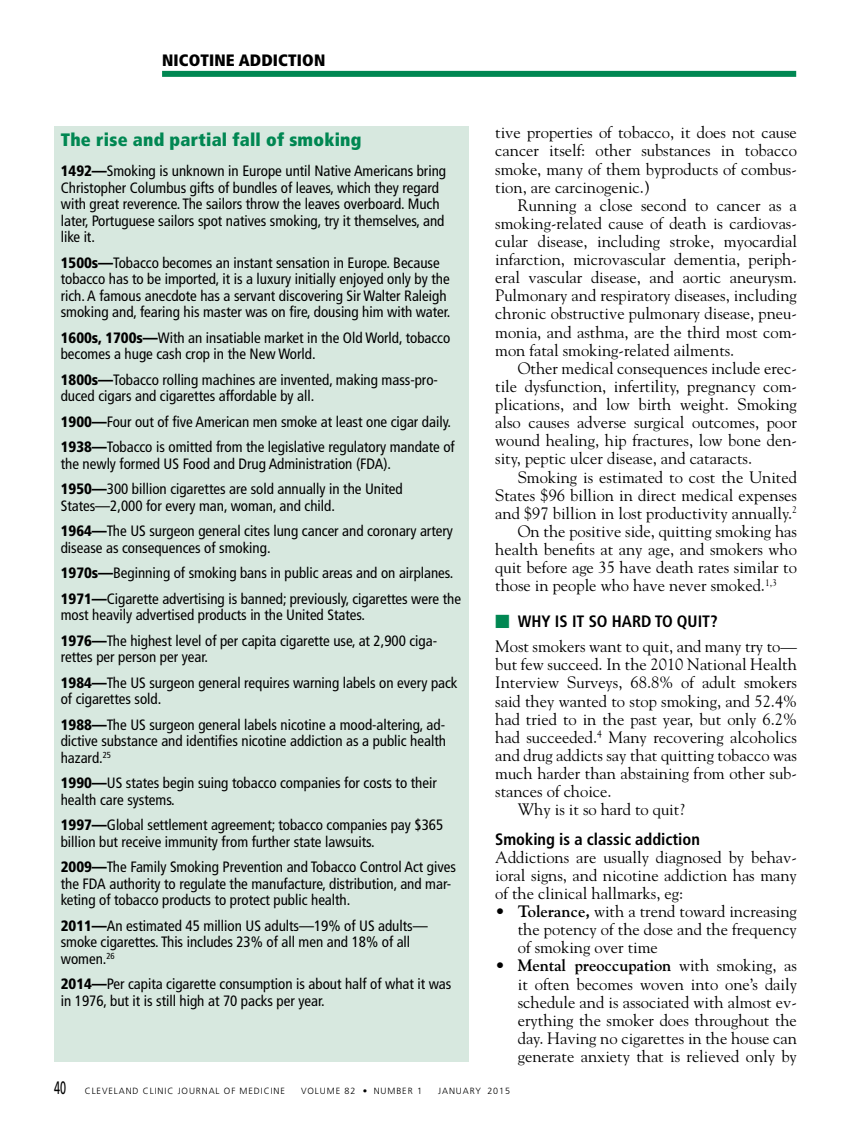
<style>
.page{position:relative;width:851px;height:1134px;background:#fff}
.page>*{position:absolute;margin:0;border:0;box-sizing:border-box;transform-origin:0 0}
.t1{font:900 condensed 18px "Frutiger LT Std";letter-spacing:.015em;color:#008752}
.t2{font:16.5px/18.1px "Goudy Std";color:#000;text-align:justify}
.t3{font:700 condensed 16.5px "Frutiger LT Std";color:#000}
.t4{font:900 condensed 16.5px "Frutiger LT Std";letter-spacing:.01em;color:#000}
.t5{font:condensed 15px/16.5px "Frutiger LT Std";color:#000}
.t6{font:300 9px "Frutiger LT Std";letter-spacing:.1em;color:#000}
.s1{font-weight:900}
.s2{font-family:"Universal Std Newswith Comm Pi";font-weight:400;font-stretch:normal;color:#008752}
.s3{font-weight:700}
.s4{font-weight:400;font-size:18px}
</style>
<div class="page">
<div style="left:162px;top:71px;width:634px;height:6px;background:#008752"></div>
<div style="left:54px;top:126px;width:414px;height:936px;background:#d7e8df"></div>
<p class="t4" style="left:162px;top:51px;width:165px">NICOTINE ADDICTION</p>
<p class="t1" style="left:61px;top:129px;width:302px">The rise and partial fall of smoking</p>
<p class="t5" style="left:61px;top:163px;width:387px"><span class="s1">1492—</span>Smoking is unknown in Europe until Native Americans bring Christopher Columbus gifts of bundles of leaves, which they regard with great reverence. The sailors throw the leaves overboard. Much later, Portuguese sailors spot natives smoking, try it themselves, and like it.</p>
<p class="t5" style="left:61px;top:254px;width:391px"><span class="s1">1500s—</span>Tobacco becomes an instant sensation in Europe. Because tobacco has to be imported, it is a luxury initially enjoyed only by the rich. A famous anecdote has a servant discovering Sir Walter Raleigh smoking and, fearing his master was on fire, dousing him with water.</p>
<p class="t5" style="left:61px;top:329px;width:391px"><span class="s1">1600s, 1700s—</span>With an insatiable market in the Old World, tobacco becomes a huge cash crop in the New World.</p>
<p class="t5" style="left:61px;top:371px;width:379px"><span class="s1">1800s—</span>Tobacco rolling machines are invented, making mass-pro&shy;duced cigars and cigarettes affordable by all.</p>
<p class="t5" style="left:61px;top:409px;width:395px;line-height:25.5px"><span class="s1">1900—</span>Four out of five American men smoke at least one cigar daily.<br><span class="s1">1938—</span>Tobacco is omitted from the legislative regulatory mandate of</p>
<p class="t5" style="left:61px;top:451px;width:343px;line-height:25.5px">the newly formed US Food and Drug Administration (FDA).<br><span class="s1">1950—</span>300 billion cigarettes are sold annually in the United</p>
<p class="t5" style="left:61px;top:493px;width:393px;line-height:25.5px">States—2,000 for every man, woman, and child.<br><span class="s1">1964—</span>The US surgeon general cites lung cancer and coronary artery</p>
<p class="t5" style="left:61px;top:535px;width:402px;line-height:25.5px">disease as consequences of smoking.<br><span class="s1">1970s—</span>Beginning of smoking bans in public areas and on airplanes.<br><span class="s1">1971—</span>Cigarette advertising is banned; previously, cigarettes were the</p>
<p class="t5" style="left:61px;top:602px;width:378px;line-height:25.5px">most heavily advertised products in the United States.<br><span class="s1">1976—</span>The highest level of per capita cigarette use, at 2,900 ciga-</p>
<p class="t5" style="left:61px;top:644px;width:398px;line-height:25.5px">rettes per person per year.<br><span class="s1">1984—</span>The US surgeon general requires warning labels on every pack</p>
<p class="t5" style="left:61px;top:686px;width:386px;line-height:25.5px">of cigarettes sold.<br><span class="s1">1988—</span>The US surgeon general labels nicotine a mood-altering, ad-</p>
<p class="t5" style="left:61px;top:733px;width:387px">dictive substance and identifies nicotine addiction as a public health hazard.<sup>25</sup></p>
<p class="t5" style="left:61px;top:775px;width:377px"><span class="s1">1990—</span>US states begin suing tobacco companies for costs to their health care systems.</p>
<p class="t5" style="left:61px;top:817px;width:384px"><span class="s1">1997—</span>Global settlement agreement; tobacco companies pay $365 billion but receive immunity from further state lawsuits.</p>
<p class="t5" style="left:61px;top:859px;width:396px"><span class="s1">2009—</span>The Family Smoking Prevention and Tobacco Control Act gives the FDA authority to regulate the manufacture, distribution, and mar&shy;keting of tobacco products to protect public health.</p>
<p class="t5" style="left:61px;top:917px;width:368px"><span class="s1">2011—</span>An estimated 45 million US adults—19% of US adults— smoke cigarettes. This includes 23% of all men and 18% of all women.<sup>26</sup></p>
<p class="t5" style="left:61px;top:976px;width:392px"><span class="s1">2014—</span>Per capita cigarette consumption is about half of what it was in 1976, but it is still high at 70 packs per year.</p>
<p class="t2" style="left:495px;top:123px;width:303px">tive properties of tobacco, it does not cause cancer itself: other substances in tobacco smoke, many of them byproducts of combus&shy;tion, are carcinogenic.)</p>
<p class="t2" style="left:495px;top:196px;width:303px;text-indent:23px">Running a close second to cancer as a smoking-related cause of death is cardiovas&shy;cular disease, including stroke, myocardial infarction, microvascular dementia, periph&shy;eral vascular disease, and aortic aneurysm.<br>Pulmonary and respiratory diseases, including chronic obstructive pulmonary disease, pneu&shy;monia, and asthma, are the third most com&shy;mon fatal smoking-related ailments.</p>
<p class="t2" style="left:495px;top:359px;width:303px;text-indent:23px">Other medical consequences include erec&shy;tile dysfunction, infertility, pregnancy com&shy;plications, and low birth weight. Smoking also causes adverse surgical outcomes, poor wound healing, hip fractures, low bone den&shy;sity, peptic ulcer disease, and cataracts.</p>
<p class="t2" style="left:518px;top:468px;width:280px">Smoking is estimated to cost the United</p>
<p class="t2" style="left:495px;top:486px;width:303px">States $96 billion in direct medical expenses</p>
<p class="t2" style="left:495px;top:504px;width:303px">and $97 billion in lost productivity annually.<sup>2</sup></p>
<p class="t2" style="left:518px;top:522px;width:281px">On the positive side, quitting smoking has</p>
<p class="t2" style="left:495px;top:540px;width:303px">health benefits at any age, and smokers who</p>
<p class="t2" style="left:495px;top:558px;width:303px">quit before age 35 have death rates similar to</p>
<p class="t2" style="left:495px;top:576px;width:283px">those in people who have never smoked.<sup>1,3</sup></p>
<p class="t3" style="left:495px;top:612px;width:224px"><span class="s2">■</span> WHY IS IT SO HARD TO QUIT?</p>
<p class="t2" style="left:495px;top:637px;width:303px">Most smokers want to quit, and many try to—</p>
<p class="t2" style="left:495px;top:655px;width:303px">but few succeed. In the 2010 National Health</p>
<p class="t2" style="left:495px;top:673px;width:303px">Interview Surveys, 68.8% of adult smokers</p>
<p class="t2" style="left:495px;top:692px;width:303px">said they wanted to stop smoking, and 52.4%</p>
<p class="t2" style="left:495px;top:710px;width:303px">had tried to in the past year, but only 6.2%</p>
<p class="t2" style="left:495px;top:728px;width:303px">had succeeded.<sup>4</sup> Many recovering alcoholics</p>
<p class="t2" style="left:495px;top:746px;width:303px">and drug addicts say that quitting tobacco was</p>
<p class="t2" style="left:495px;top:764px;width:303px">much harder than abstaining from other sub-</p>
<p class="t2" style="left:495px;top:782px;width:118px">stances of choice.</p>
<p class="t2" style="left:518px;top:800px;width:168px">Why is it so hard to quit?</p>
<p class="t3" style="left:495px;top:829px;width:206px">Smoking is a classic addiction</p>
<p class="t2" style="left:495px;top:848px;width:303px">Addictions are usually diagnosed by behav&shy;ioral signs, and nicotine addiction has many of the clinical hallmarks, eg:</p>
<p class="t2" style="left:518px;top:902px;width:280px;text-indent:-23px"><span class="s3">• Tolerance,</span> with a trend toward increasing the potency of the dose and the frequency of smoking over time</p>
<p class="t2" style="left:518px;top:956px;width:281px;text-indent:-23px"><span class="s3">• Mental preoccupation</span> with smoking, as it often becomes woven into one’s daily schedule and is associated with almost ev&shy;erything the smoker does throughout the day. Having no cigarettes in the house can generate anxiety that is relieved only by</p>
<p class="t6" style="left:54px;top:1085px;width:232px"><span class="s4">40</span> CLEVELAND CLINIC JOURNAL OF MEDICINE</p>
<p class="t6" style="left:301px;top:1085px;width:122px">VOLUME 82 • NUMBER 1</p>
<p class="t6" style="left:438px;top:1085px;width:73px">JANUARY 2015</p>
</div>
